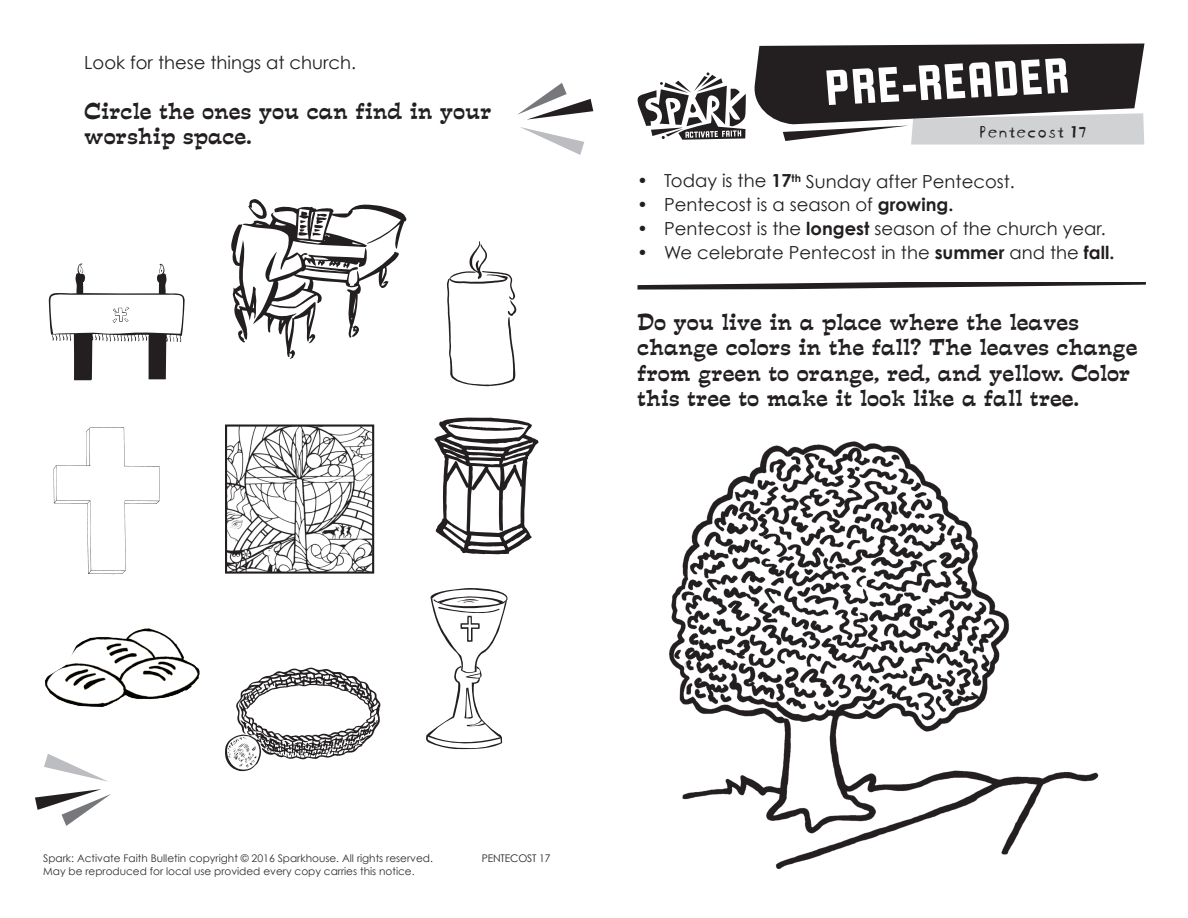
<style>
.page{position:relative;width:1188px;height:918px;background:#fff}
.page>*{position:absolute;margin:0;border:0;box-sizing:border-box;transform-origin:0 0}
.t1{font:54px "Liquorstore";color:#fff}
.t2{font:21px/25.5px "Estro Font";color:#231f20}
.t3{font:18px "Century Gothic";color:#231f20}
.t4{font:18px "Blockhead Uplugged";color:#231f20}
.t5{font:10.5px "Century Gothic";color:#312f30}
.t6{font:10.5px "Century Gothic";letter-spacing:-.015em;color:#231f20}
.s1{font-weight:700}
</style>
<div class="page">
<svg style="left:754px;top:44px;width:390px;height:101px;background:#5b5859"></svg>
<svg style="left:637px;top:72px;width:109px;height:68px"></svg>
<svg style="left:517px;top:83px;width:76px;height:37px"></svg>
<svg style="left:520px;top:127px;width:64px;height:28px"></svg>
<svg style="left:35px;top:789px;width:76px;height:37px"></svg>
<svg style="left:44px;top:754px;width:64px;height:28px"></svg>
<svg style="left:638px;top:282px;width:508px;height:8px"></svg>
<img style="left:53px;top:427px;width:107px;height:148px">
<img style="left:447px;top:241px;width:70px;height:146px">
<svg style="left:48px;top:263px;width:137px;height:118px"></svg>
<img style="left:228px;top:428px;width:143px;height:143px">
<div style="left:225px;top:425px;width:149px;height:149px;border:2px solid #231f20"></div>
<img style="left:225px;top:667px;width:156px;height:105px">
<img style="left:45px;top:628px;width:155px;height:79px">
<svg style="left:434px;top:418px;width:105px;height:136px"></svg>
<svg style="left:231px;top:199px;width:175px;height:160px"></svg>
<svg style="left:426px;top:588px;width:82px;height:161px"></svg>
<img style="left:669px;top:441px;width:430px;height:428px">
<p class="t3" style="left:84px;top:52px;width:273px">Look for these things at church.</p>
<p class="t2" style="left:84px;top:98px;width:409px">Circle the ones you can find in your worship space.</p>
<h1 class="t1" style="left:824px;top:59px;width:247px;rotate:-3deg">PRE-READER</h1>
<p class="t4" style="left:979px;top:117px;width:109px">Pentecost 17</p>
<p class="t3" style="left:637px;top:170px;width:379px">• Today is the <span class="s1">17</span><sup>th</sup> Sunday after Pentecost.</p>
<p class="t3" style="left:637px;top:194px;width:318px">• Pentecost is a season of <span class="s1">growing.</span></p>
<p class="t3" style="left:637px;top:218px;width:470px">• Pentecost is the <span class="s1">longest</span> season of the church year.</p>
<p class="t3" style="left:637px;top:242px;width:479px">• We celebrate Pentecost in the <span class="s1">summer</span> and the <span class="s1">fall.</span></p>
<p class="t2" style="left:637px;top:309px;width:502px">Do you live in a place where the leaves change colors in the fall? The leaves change from green to orange, red, and yellow. Color this tree to make it look like a fall tree.</p>
<p class="t5" style="left:43px;top:852px;width:391px">Spark: Activate Faith Bulletin copyright © 2016 Sparkhouse. All rights reserved.</p>
<p class="t6" style="left:482px;top:852px;width:70px">PENTECOST 17</p>
<p class="t5" style="left:43px;top:865px;width:373px">May be reproduced for local use provided every copy carries this notice.</p>
</div>
